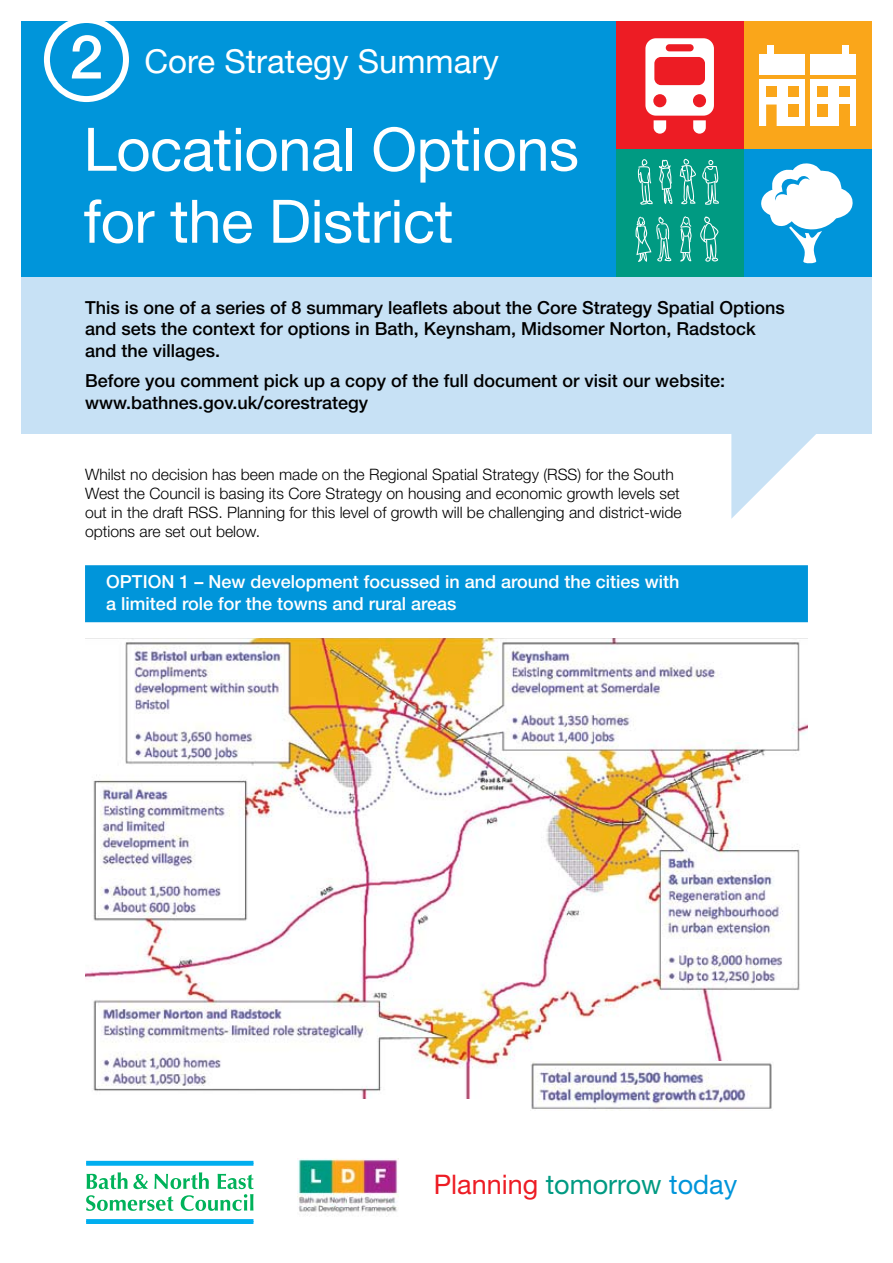
<style>
.page{position:relative;width:893px;height:1263px;background:#fff}
.page>*{position:absolute;margin:0;border:0;box-sizing:border-box;transform-origin:0 0}
.t1{font:500 60.75px "Helvetica Neue";color:#fff}
.t2{font:60px/72px "Helvetica Neue";letter-spacing:-.01em;color:#fff}
.t3{font:33px "Helvetica Neue";color:#fff}
.t4{font:27px "Helvetica Neue";color:#ed1c24}
.t5{font:500 18px/21.6px "Helvetica Neue";color:#000}
.t6{font:500 18px/21.6px "Helvetica Neue";color:#fff}
.t7{font:300 15.75px/18.9px "Helvetica Neue";color:#000}
.s1{color:#009a82}
.s2{color:#0095da}
</style>
<div class="page">
<div style="left:86px;top:1219px;width:167px;height:5px;background:#00aeef"></div>
<div style="left:21px;top:276px;width:851px;height:158px;background:#c7e1f5"></div>
<div style="left:21px;top:21px;width:596px;height:255px;background:#0095da"></div>
<div style="left:44px;top:17px;width:85px;height:85px;border:6px solid #fff;border-radius:50%"></div>
<div style="left:617px;top:21px;width:127px;height:128px;background:#ed1c24"></div>
<svg style="left:645px;top:38px;width:69px;height:96px"></svg>
<div style="left:617px;top:149px;width:127px;height:127px;background:#009a82"></div>
<svg style="left:635px;top:217px;width:37px;height:45px"></svg>
<svg style="left:700px;top:216px;width:19px;height:46px"></svg>
<svg style="left:680px;top:216px;width:12px;height:45px"></svg>
<svg style="left:659px;top:160px;width:14px;height:44px"></svg>
<svg style="left:702px;top:160px;width:17px;height:45px"></svg>
<svg style="left:637px;top:159px;width:16px;height:46px"></svg>
<svg style="left:680px;top:159px;width:16px;height:46px"></svg>
<div style="left:744px;top:21px;width:128px;height:128px;background:#faa61a"></div>
<div style="left:759px;top:79px;width:46px;height:47px;background:#fff"></div>
<div style="left:759px;top:54px;width:46px;height:21px;background:#fff"></div>
<div style="left:766px;top:86px;width:11px;height:11px;background:#faa61a"></div>
<div style="left:766px;top:105px;width:11px;height:23px;background:#faa61a"></div>
<div style="left:788px;top:86px;width:10px;height:11px;background:#faa61a"></div>
<div style="left:788px;top:105px;width:10px;height:12px;background:#faa61a"></div>
<div style="left:767px;top:45px;width:7px;height:13px;background:#fff"></div>
<div style="left:810px;top:79px;width:46px;height:47px;background:#fff"></div>
<div style="left:810px;top:54px;width:46px;height:21px;background:#fff"></div>
<div style="left:839px;top:86px;width:11px;height:11px;background:#faa61a"></div>
<div style="left:839px;top:105px;width:11px;height:22px;background:#faa61a"></div>
<div style="left:818px;top:86px;width:10px;height:11px;background:#faa61a"></div>
<div style="left:818px;top:105px;width:10px;height:12px;background:#faa61a"></div>
<div style="left:842px;top:45px;width:7px;height:13px;background:#fff"></div>
<div style="left:744px;top:149px;width:128px;height:127px;background:#0095da"></div>
<svg style="left:761px;top:163px;width:92px;height:101px"></svg>
<svg style="left:731px;top:434px;width:85px;height:85px"></svg>
<div style="left:85px;top:565px;width:723px;height:57px;background:#0095da"></div>
<img style="left:85px;top:638px;width:723px;height:460px">
<img style="left:530px;top:1061px;width:243px;height:48px">
<svg style="left:86px;top:1172px;width:168px;height:39px"></svg>
<div style="left:86px;top:1161px;width:167px;height:5px;background:#00aeef"></div>
<img style="left:297px;top:1158px;width:102px;height:59px">
<p class="t1" style="left:69px;top:21px;width:35px">2</p>
<p class="t3" style="left:144px;top:41px;width:356px">Core Strategy Summary</p>
<p class="t2" style="left:84px;top:112px;width:497px">Locational Options for the District</p>
<p class="t5" style="left:85px;top:296px;width:701px">This is one of a series of 8 summary leaflets about the Core Strategy Spatial Options and sets the context for options in Bath, Keynsham, Midsomer Norton, Radstock and the villages.</p>
<p class="t5" style="left:85px;top:370px;width:641px">Before you comment pick up a copy of the full document or visit our website: www.bathnes.gov.uk/corestrategy</p>
<p class="t7" style="left:85px;top:465px;width:598px">Whilst no decision has been made on the Regional Spatial Strategy (RSS) for the South West the Council is basing its Core Strategy on housing and economic growth levels set out in the draft RSS. Planning for this level of growth will be challenging and district-wide options are set out below.</p>
<p class="t6" style="left:106px;top:571px;width:575px">OPTION 1 – New development focussed in and around the cities with a limited role for the towns and rural areas</p>
<h2 class="t4" style="left:434px;top:1168px;width:305px">Planning <span class="s1">tomorrow</span> <span class="s2">today</span></h2>
</div>
